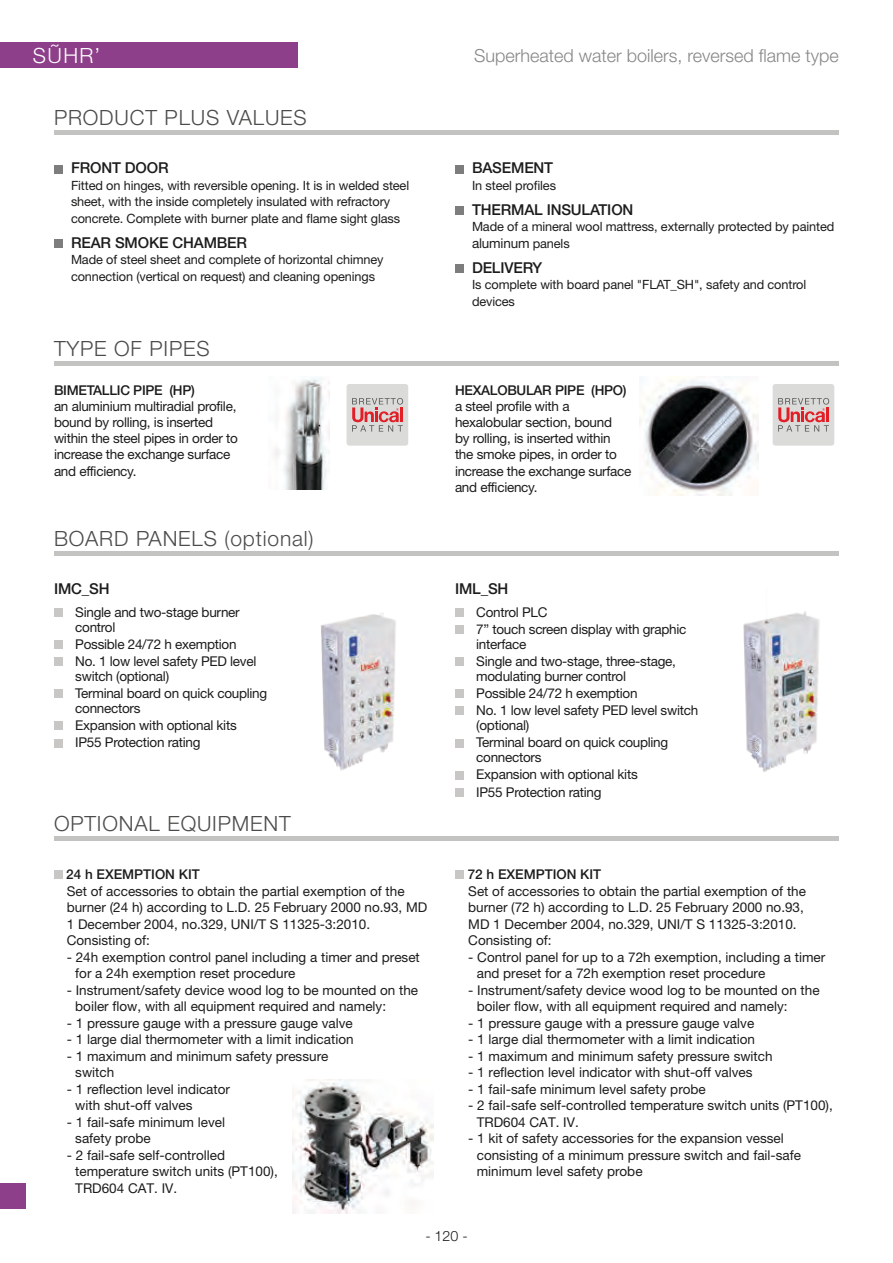
<style>
.page{position:relative;width:893px;height:1263px;background:#fff}
.page>*{position:absolute;margin:0;border:0;box-sizing:border-box;transform-origin:0 0}
.t1{font:300 21px "Helvetica Neue";letter-spacing:.04em;color:#4b4b4a}
.t2{font:300 21px "Helvetica Neue";color:#fff}
.t3{font:300 18px "Helvetica Neue";color:#878787}
.t4{font:500 15px "Helvetica Neue";letter-spacing:-.01em;color:#1c1c1b}
.t5{font:300 14.25px "Helvetica Neue";color:#1c1c1b}
.t6{font:13.5px/16.5px "Helvetica Neue";color:#1c1c1b}
.t7{font:13.5px/17.1px "Helvetica Neue";letter-spacing:-.02em;color:#1c1c1b}
.t8{font:500 13.5px "Helvetica Neue";letter-spacing:-.02em;color:#1c1c1b}
.t9{font:500 13.5px "Helvetica Neue";color:#1c1c1b}
.t10{font:12.75px/16.5px "Helvetica Neue";letter-spacing:-.01em;color:#1c1c1b}
.s1{font-family:"Roboto"}
.s2{font-size:12.75px}
</style>
<div class="page">
<div style="left:0;top:42px;width:298px;height:26px;background:#8e3f8a"></div>
<hr style="left:54px;top:131px;width:785px;height:4px;background:#c3c3c2">
<div style="left:54px;top:165px;width:9px;height:8px;background:#7d7d7d"></div>
<div style="left:54px;top:239px;width:9px;height:9px;background:#7d7d7d"></div>
<div style="left:455px;top:165px;width:8px;height:8px;background:#7d7d7d"></div>
<div style="left:455px;top:206px;width:8px;height:9px;background:#7d7d7d"></div>
<div style="left:455px;top:264px;width:8px;height:9px;background:#7d7d7d"></div>
<hr style="left:54px;top:361px;width:785px;height:4px;background:#c3c3c2">
<div style="left:54px;top:836px;width:785px;height:5px;background:#c3c3c2"></div>
<img style="left:292px;top:1080px;width:142px;height:133px">
<img style="left:640px;top:377px;width:118px;height:118px">
<img style="left:274px;top:378px;width:56px;height:112px">
<hr style="left:54px;top:552px;width:785px;height:4px;background:#c3c3c2">
<div style="left:347px;top:384px;width:61px;height:62px;background:#dbdbda;border-radius:3px"></div>
<svg style="left:352px;top:398px;width:51px;height:34px"></svg>
<div style="left:773px;top:384px;width:61px;height:62px;background:#dbdbda;border-radius:3px"></div>
<svg style="left:778px;top:398px;width:51px;height:34px"></svg>
<img style="left:321px;top:613px;width:75px;height:157px">
<img style="left:743px;top:611px;width:77px;height:161px">
<div style="left:54px;top:871px;width:9px;height:8px;background:#c8c7c6"></div>
<div style="left:455px;top:871px;width:9px;height:8px;background:#c8c7c6"></div>
<div style="left:54px;top:608px;width:9px;height:9px;background:#c8c7c6"></div>
<div style="left:54px;top:640px;width:9px;height:9px;background:#c8c7c6"></div>
<div style="left:54px;top:657px;width:9px;height:9px;background:#c8c7c6"></div>
<div style="left:54px;top:689px;width:9px;height:9px;background:#c8c7c6"></div>
<div style="left:54px;top:722px;width:9px;height:8px;background:#c8c7c6"></div>
<div style="left:54px;top:739px;width:9px;height:8px;background:#c8c7c6"></div>
<div style="left:455px;top:608px;width:8px;height:9px;background:#c8c7c6"></div>
<div style="left:455px;top:625px;width:8px;height:9px;background:#c8c7c6"></div>
<div style="left:455px;top:657px;width:8px;height:9px;background:#c8c7c6"></div>
<div style="left:455px;top:689px;width:8px;height:9px;background:#c8c7c6"></div>
<div style="left:455px;top:707px;width:8px;height:8px;background:#c8c7c6"></div>
<div style="left:455px;top:739px;width:8px;height:8px;background:#c8c7c6"></div>
<div style="left:455px;top:771px;width:8px;height:8px;background:#c8c7c6"></div>
<div style="left:455px;top:788px;width:8px;height:8px;background:#c8c7c6"></div>
<div style="left:0;top:1183px;width:26px;height:26px;background:#8e3f8a"></div>
<h1 class="t2" style="left:33px;top:43px;width:69px">S<span class="s1">Ũ</span>HR’</h1>
<h2 class="t3" style="left:474px;top:45px;width:366px">Superheated water boilers, reversed flame type</h2>
<h1 class="t1" style="left:54px;top:105px;width:254px">PRODUCT PLUS VALUES</h1>
<p class="t4" style="left:71px;top:159px;width:99px">FRONT DOOR</p>
<p class="t10" style="left:71px;top:177px;width:340px">Fitted on hinges, with reversible opening. It is in welded steel sheet, with the inside completely insulated with refractory concrete. Complete with burner plate and flame sight glass</p>
<p class="t4" style="left:71px;top:233px;width:178px">REAR SMOKE CHAMBER</p>
<p class="t10" style="left:71px;top:251px;width:314px">Made of steel sheet and complete of horizontal chimney connection (vertical on request) and cleaning openings</p>
<h1 class="t1" style="left:54px;top:335px;width:157px">TYPE OF PIPES</h1>
<p class="t8" style="left:54px;top:382px;width:142px">BIMETALLIC PIPE (HP)</p>
<p class="t7" style="left:54px;top:398px;width:185px;line-height:16.2px">an aluminium multiradial profile, bound by rolling, is inserted within the steel pipes in order to increase the exchange surface and efficiency.</p>
<p class="t4" style="left:472px;top:159px;width:83px">BASEMENT</p>
<p class="t10" style="left:472px;top:177px;width:86px">In steel profiles</p>
<p class="t4" style="left:472px;top:200px;width:163px">THERMAL INSULATION</p>
<p class="t10" style="left:472px;top:218px;width:364px">Made of a mineral wool mattress, externally protected by painted</p>
<p class="t6" style="left:472px;top:235px;width:99px">aluminum <span class="s2">panels</span></p>
<p class="t4" style="left:472px;top:258px;width:72px">DELIVERY</p>
<p class="t10" style="left:472px;top:276px;width:336px">Is complete with board panel "FLAT_SH", safety and control devices</p>
<p class="t8" style="left:455px;top:382px;width:173px">HEXALOBULAR PIPE (HPO)</p>
<p class="t7" style="left:455px;top:398px;width:178px;line-height:16.2px">a steel profile with a hexalobular section, bound<br>by rolling, is inserted within the smoke pipes, in order to increase the exchange surface and efficiency.</p>
<h1 class="t1" style="left:54px;top:526px;width:261px">BOARD PANELS (optional)</h1>
<p class="t4" style="left:54px;top:580px;width:57px">IMC_SH</p>
<p class="t4" style="left:455px;top:580px;width:55px">IML_SH</p>
<p class="t7" style="left:75px;top:604px;width:166px;line-height:15px">Single and two-stage burner control</p>
<p class="t7" style="left:75px;top:635px;width:183px">Possible 24/72 h exemption<br>No. 1 low level safety PED level</p>
<p class="t7" style="left:75px;top:667px;width:193px">switch (optional)<br>Terminal board on quick coupling</p>
<p class="t7" style="left:75px;top:699px;width:163px">connectors<br>Expansion with optional kits<br>IP55 Protection rating</p>
<h1 class="t1" style="left:54px;top:811px;width:238px">OPTIONAL EQUIPMENT</h1>
<p class="t9" style="left:66px;top:866px;width:135px">24 h EXEMPTION KIT</p>
<p class="t6" style="left:67px;top:882px;width:362px">Set of accessories to obtain the partial exemption of the burner (24 h) according to L.D. 25 February 2000 no.93, MD 1 December 2004, no.329, UNI/T S 11325-3:2010.<br>Consisting of:</p>
<p class="t6" style="left:75px;top:948px;width:346px;text-indent:-9px">- 24h exemption control panel including a timer and preset for a 24h exemption reset procedure</p>
<p class="t6" style="left:75px;top:981px;width:344px;text-indent:-9px">- Instrument/safety device wood log to be mounted on the boiler flow, with all equipment required and namely:</p>
<p class="t6" style="left:67px;top:1014px;width:288px">- 1 pressure gauge with a pressure gauge valve</p>
<p class="t6" style="left:67px;top:1031px;width:288px">- 1 large dial thermometer with a limit indication</p>
<p class="t6" style="left:75px;top:1047px;width:255px;text-indent:-9px">- 1 maximum and minimum safety pressure switch</p>
<p class="t6" style="left:75px;top:1080px;width:156px;text-indent:-9px">- 1 reflection level indicator with shut-off valves</p>
<p class="t6" style="left:75px;top:1113px;width:151px;text-indent:-9px">- 1 fail-safe minimum level safety probe</p>
<p class="t6" style="left:75px;top:1146px;width:204px;text-indent:-9px">- 2 fail-safe self-controlled temperature switch units (PT100),<br>TRD604 CAT. IV.</p>
<p class="t7" style="left:476px;top:603px;width:212px">Control PLC<br>7” touch screen display with graphic</p>
<p class="t7" style="left:476px;top:635px;width:201px">interface<br>Single and two-stage, three-stage,</p>
<p class="t7" style="left:476px;top:667px;width:223px">modulating burner control<br>Possible 24/72 h exemption<br>No. 1 low level safety PED level switch</p>
<p class="t7" style="left:476px;top:717px;width:193px">(optional)<br>Terminal board on quick coupling</p>
<p class="t7" style="left:476px;top:749px;width:163px">connectors<br>Expansion with optional kits<br>IP55 Protection rating</p>
<p class="t9" style="left:468px;top:866px;width:135px">72 h EXEMPTION KIT</p>
<p class="t6" style="left:468px;top:882px;width:339px">Set of accessories to obtain the partial exemption of the burner (72 h) according to L.D. 25 February 2000 no.93, MD 1 December 2004, no.329, UNI/T S 11325-3:2010.<br>Consisting of:</p>
<p class="t6" style="left:477px;top:948px;width:350px;text-indent:-9px">- Control panel for up to a 72h exemption, including a timer and preset for a 72h exemption reset procedure</p>
<p class="t6" style="left:477px;top:981px;width:344px;text-indent:-9px">- Instrument/safety device wood log to be mounted on the boiler flow, with all equipment required and namely:</p>
<p class="t6" style="left:468px;top:1014px;width:288px">- 1 pressure gauge with a pressure gauge valve</p>
<p class="t6" style="left:468px;top:1031px;width:288px">- 1 large dial thermometer with a limit indication</p>
<p class="t6" style="left:468px;top:1047px;width:306px">- 1 maximum and minimum safety pressure switch</p>
<p class="t6" style="left:468px;top:1064px;width:286px">- 1 reflection level indicator with shut-off valves</p>
<p class="t6" style="left:468px;top:1080px;width:239px">- 1 fail-safe minimum level safety probe</p>
<p class="t6" style="left:477px;top:1097px;width:358px;text-indent:-9px">- 2 fail-safe self-controlled temperature switch units (PT100),<br>TRD604 CAT. IV.</p>
<p class="t6" style="left:477px;top:1130px;width:326px;text-indent:-9px">- 1 kit of safety accessories for the expansion vessel consisting of a minimum pressure switch and fail-safe minimum level safety probe</p>
<p class="t5" style="left:425px;top:1228px;width:44px">- 120 -</p>
</div>
